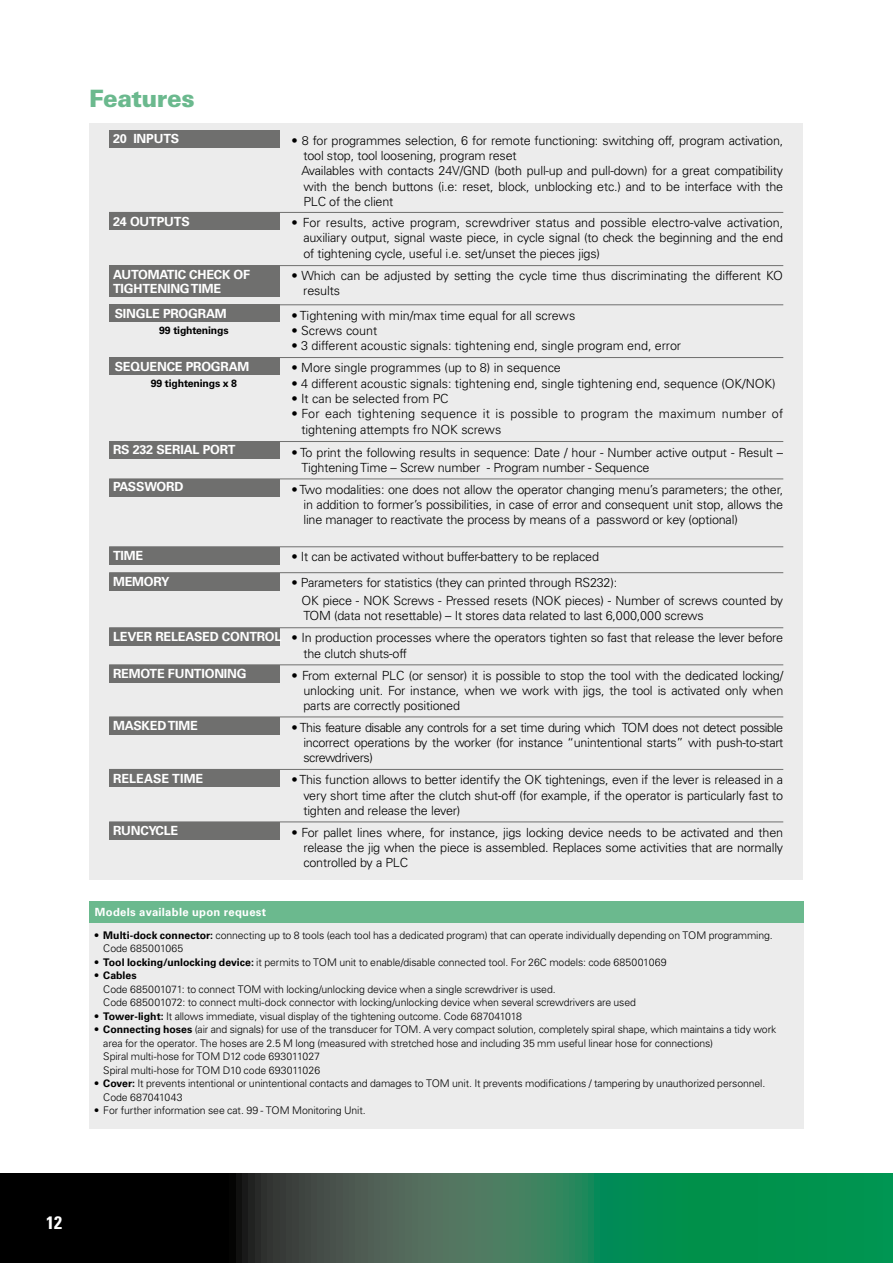
<style>
.page{position:relative;width:893px;height:1263px;background:#fff}
.page>*{position:absolute;margin:0;border:0;box-sizing:border-box;transform-origin:0 0}
.t1{font:900 24px "Univers LT Std";letter-spacing:-.025em;color:#6bb98e}
.t2{font:700 18px "Univers LT Std";color:#fff}
.t3{font:300 12.6px/15.5px "Univers LT Std";letter-spacing:-.015em;color:#000;text-align:justify}
.t4{font:700 12.6px/26.2px "Univers LT Std";letter-spacing:-.015em;color:#fff}
.t5{font:300 12.6px/15.5px "Univers LT Std";letter-spacing:.015em;color:#000}
.t6{font:700 12.6px "Univers LT Std";letter-spacing:.005em;color:#fff}
.t7{font:700 11.25px "Univers LT Std";letter-spacing:.025em;color:#fff}
.t8{font:300 10.5px/13.5px "Univers LT Std";letter-spacing:-.01em;color:#000}
.t9{font:700 10.5px "Univers LT Std";letter-spacing:-.015em;color:#000}
.s1{font-weight:700}
</style>
<div class="page">
<svg style="left:204px;top:1174px;width:689px;height:89px;background:#22724c"></svg>
<div style="left:0;top:1174px;width:204px;height:89px;background:#000"></div>
<div style="left:89px;top:922px;width:715px;height:207px;background:#ececec"></div>
<div style="left:89px;top:901px;width:715px;height:21px;background:#6bb98e"></div>
<div style="left:89px;top:123px;width:714px;height:757px;background:#ececec"></div>
<div style="left:109px;top:130px;width:171px;height:18px;background:#6f6f6e"></div>
<div style="left:109px;top:479px;width:171px;height:18px;background:#6f6f6e"></div>
<div style="left:109px;top:547px;width:171px;height:18px;background:#6f6f6e"></div>
<div style="left:109px;top:573px;width:171px;height:17px;background:#6f6f6e"></div>
<div style="left:109px;top:628px;width:171px;height:18px;background:#6f6f6e"></div>
<div style="left:109px;top:665px;width:171px;height:18px;background:#6f6f6e"></div>
<div style="left:109px;top:769px;width:171px;height:18px;background:#6f6f6e"></div>
<div style="left:109px;top:717px;width:171px;height:18px;background:#6f6f6e"></div>
<div style="left:109px;top:822px;width:171px;height:18px;background:#6f6f6e"></div>
<div style="left:109px;top:212px;width:171px;height:18px;background:#6f6f6e"></div>
<div style="left:109px;top:265px;width:171px;height:32px;background:#6f6f6e"></div>
<div style="left:109px;top:304px;width:171px;height:18px;background:#6f6f6e"></div>
<div style="left:109px;top:357px;width:171px;height:18px;background:#6f6f6e"></div>
<hr style="left:109px;top:479px;width:674px;height:1px;background:#6f6f6e">
<hr style="left:109px;top:546px;width:674px;height:1px;background:#6f6f6e">
<hr style="left:109px;top:572px;width:674px;height:1px;background:#6f6f6e">
<hr style="left:109px;top:627px;width:674px;height:1px;background:#6f6f6e">
<hr style="left:109px;top:664px;width:674px;height:1px;background:#6f6f6e">
<hr style="left:109px;top:769px;width:674px;height:1px;background:#6f6f6e">
<hr style="left:109px;top:716px;width:674px;height:1px;background:#6f6f6e">
<hr style="left:109px;top:821px;width:674px;height:1px;background:#6f6f6e">
<hr style="left:109px;top:212px;width:674px;height:1px;background:#6f6f6e">
<hr style="left:109px;top:265px;width:674px;height:1px;background:#6f6f6e">
<hr style="left:109px;top:304px;width:674px;height:1px;background:#6f6f6e">
<hr style="left:109px;top:357px;width:674px;height:1px;background:#6f6f6e">
<hr style="left:109px;top:441px;width:674px;height:1px;background:#6f6f6e">
<div style="left:109px;top:441px;width:171px;height:18px;background:#6f6f6e"></div>
<h1 class="t1" style="left:89px;top:83px;width:107px">Features</h1>
<p class="t4" style="left:113px;top:125px;width:68px">20 INPUTS</p>
<p class="t4" style="left:113px;top:208px;width:78px">24 OUTPUTS</p>
<p class="t4" style="left:113px;top:261px;width:18px">Automatic</p>
<p class="t4" style="left:189px;top:261px;width:10px">check</p>
<p class="t4" style="left:234px;top:261px;width:9px">of</p>
<p class="t4" style="left:113px;top:275px;width:9px">tightening</p>
<p class="t4" style="left:115px;top:276px;width:114px;line-height:25.5px;text-indent:76px">time<br>SINGLE PROGRAM</p>
<p class="t9" style="left:159px;top:324px;width:71px">99 tightenings</p>
<p class="t4" style="left:115px;top:354px;width:136px">SEQUENCE PROGRAM</p>
<p class="t9" style="left:151px;top:377px;width:88px">99 tightenings x 8</p>
<p class="t4" style="left:113px;top:437px;width:124px">RS 232 SERIAL PORT</p>
<p class="t4" style="left:113px;top:473px;width:72px">PASSWORD</p>
<p class="t4" style="left:113px;top:542px;width:58px">TIME<br>MEMORY</p>
<p class="t4" style="left:113px;top:623px;width:170px">LEVER RELEASED CONTROL</p>
<p class="t4" style="left:113px;top:660px;width:135px">REMOTE FUNTIONING</p>
<p class="t4" style="left:113px;top:712px;width:86px">MASKED TIME</p>
<p class="t6" style="left:113px;top:771px;width:92px">RELEASE TIME</p>
<p class="t4" style="left:113px;top:817px;width:67px">RUNCYCLE</p>
<p class="t3" style="left:301px;top:132px;width:483px;text-align:left;text-indent:-10px">• 8 for programmes selection, 6 for remote functioning: switching off, program activation, tool stop, tool loosening, program reset<br>Availables with contacts 24V/GND (both pull-up and pull-down) for a great compatibility with the bench buttons (i.e: reset, block, unblocking etc.) and to be interface with the PLC of the client</p>
<p class="t3" style="left:303px;top:215px;width:481px;text-indent:-12px">• For results, active program, screwdriver status and possible electro-valve activation, auxiliary output, signal waste piece, in cycle signal (to check the beginning and the end of tightening cycle, useful i.e. set/unset the pieces jigs)</p>
<p class="t3" style="left:303px;top:268px;width:481px;text-indent:-12px">• Which can be adjusted by setting the cycle time thus discriminating the different KO results</p>
<p class="t3" style="left:292px;top:307px;width:285px">• Tightening with min/max time equal for all screws</p>
<p class="t3" style="left:292px;top:323px;width:87px">• Screws count</p>
<p class="t3" style="left:292px;top:338px;width:391px">• 3 different acoustic signals: tightening end, single program end, error</p>
<p class="t3" style="left:292px;top:360px;width:271px">• More single programmes (up to 8) in sequence</p>
<p class="t3" style="left:292px;top:375px;width:485px">• 4 different acoustic signals: tightening end, single tightening end, sequence (OK/NOK)</p>
<p class="t3" style="left:292px;top:391px;width:159px">• It can be selected from PC</p>
<p class="t5" style="left:301px;top:406px;width:483px;text-indent:-10px">• For each tightening sequence it is possible to program the maximum number of tightening attempts fro NOK screws</p>
<p class="t3" style="left:301px;top:445px;width:483px;text-indent:-10px">• To print the following results in sequence: Date / hour - Number active output - Result –<br>Tightening Time – Screw number - Program number - Sequence</p>
<p class="t3" style="left:303px;top:481px;width:481px;text-indent:-12px">• Two modalities: one does not allow the operator changing menu’s parameters; the other, in addition to former’s possibilities, in case of error and consequent unit stop, allows the line manager to reactivate the process by means of a password or key (optional)</p>
<p class="t3" style="left:291px;top:549px;width:309px">• It can be activated without buffer-battery to be replaced</p>
<p class="t3" style="left:301px;top:574px;width:483px;line-height:17.4px;text-indent:-10px">• Parameters for statistics (they can printed through RS232):<br>OK piece - NOK Screws - Pressed resets (NOK pieces) - Number of screws counted by</p>
<p class="t3" style="left:303px;top:608px;width:402px">TOM (data not resettable) – It stores data related to last 6,000,000 screws</p>
<p class="t3" style="left:303px;top:630px;width:481px;text-indent:-12px">• In production processes where the operators tighten so fast that release the lever before the clutch shuts-off</p>
<p class="t3" style="left:303px;top:667px;width:481px;text-indent:-12px">• From external PLC (or sensor) it is possible to stop the tool with the dedicated locking/ unlocking unit. For instance, when we work with jigs, the tool is activated only when parts are correctly positioned</p>
<p class="t3" style="left:303px;top:719px;width:482px;text-indent:-12px">• This feature disable any controls for a set time during which TOM does not detect possible incorrect operations by the worker (for instance “unintentional starts” with push-to-start screwdrivers)</p>
<p class="t3" style="left:303px;top:772px;width:481px;text-indent:-12px">• This function allows to better identify the OK tightenings, even if the lever is released in a very short time after the clutch shut-off (for example, if the operator is particularly fast to tighten and release the lever)</p>
<p class="t3" style="left:303px;top:824px;width:481px;text-indent:-12px">• For pallet lines where, for instance, jigs locking device needs to be activated and then release the jig when the piece is assembled. Replaces some activities that are normally controlled by a PLC</p>
<p class="t7" style="left:95px;top:906px;width:173px">Models available upon request</p>
<p class="t8" style="left:103px;top:928px;width:671px;text-indent:-9px"><span class="s1">• Multi-dock connector:</span> connecting up to 8 tools (each tool has a dedicated program) that can operate individually depending on TOM programming.<br>Code 685001065</p>
<p class="t8" style="left:95px;top:955px;width:573px"><span class="s1">• Tool locking/unlocking device:</span> it permits to TOM unit to enable/disable connected tool. For 26C models: code 685001069</p>
<p class="t9" style="left:95px;top:969px;width:43px">• Cables</p>
<p class="t8" style="left:103px;top:982px;width:534px">Code 685001071: to connect TOM with locking/unlocking device when a single screwdriver is used.<br>Code 685001072: to connect multi-dock connector with locking/unlocking device when several screwdrivers are used</p>
<p class="t8" style="left:95px;top:1009px;width:429px"><span class="s1">• Tower-light:</span> It allows immediate, visual display of the tightening outcome. Code 687041018</p>
<p class="t8" style="left:103px;top:1023px;width:674px;text-indent:-9px"><span class="s1">• Connecting hoses</span> (air and signals) for use of the transducer for TOM. A very compact solution, completely spiral shape, which maintains a tidy work area for the operator. The hoses are 2.5 M long (measured with stretched hose and including 35 mm useful linear hose for connections)<br>Spiral multi-hose for TOM D12 code 693011027<br>Spiral multi-hose for TOM D10 code 693011026</p>
<p class="t8" style="left:103px;top:1077px;width:663px;text-indent:-9px"><span class="s1">• Cover:</span> It prevents intentional or unintentional contacts and damages to TOM unit. It prevents modifications / tampering by unauthorized personnel.<br>Code 687041043</p>
<p class="t8" style="left:95px;top:1104px;width:272px"><span class="s1">•</span> For further information see cat. 99 - TOM Monitoring Unit.</p>
<h2 class="t2" style="left:46px;top:1212px;width:22px">12</h2>
</div>
